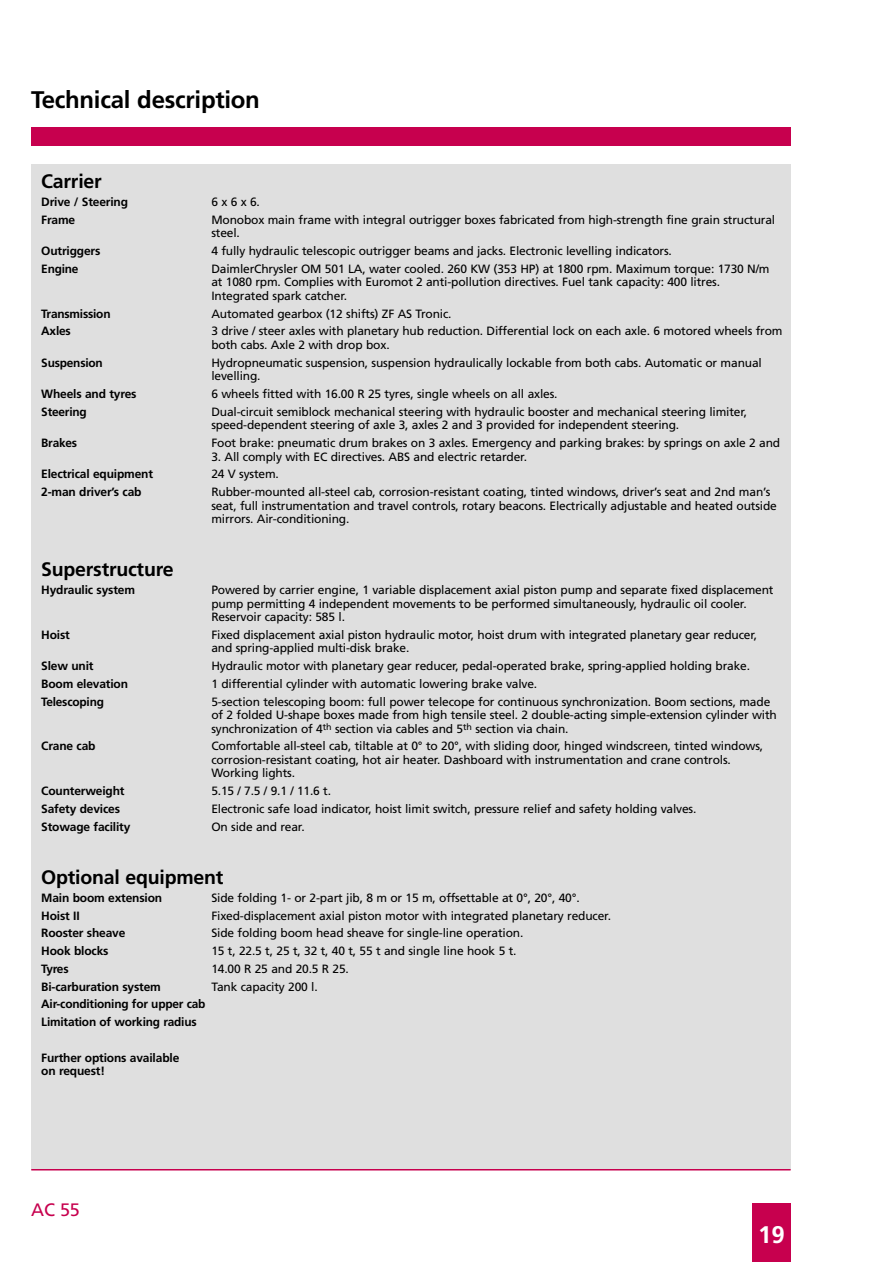
<style>
.page{position:relative;width:893px;height:1262px;background:#fff}
.page>*{position:absolute;margin:0;border:0;box-sizing:border-box;transform-origin:0 0}
.t1{font:700 24px "Frutiger";letter-spacing:-.01em;color:#000}
.t2{font:700 24px "Frutiger";color:#fff}
.t3{font:700 19.5px "Frutiger";letter-spacing:-.01em;color:#000}
.t4{font:18px "Frutiger";color:#c7004e}
.t5{font:12px/13.5px "Frutiger";letter-spacing:-.015em;color:#000}
.t6{font:700 12px/17.7px "Frutiger";letter-spacing:-.015em;color:#000}
</style>
<div class="page">
<div style="left:752px;top:1203px;width:38px;height:59px;background:#c7004e"></div>
<div style="left:31px;top:164px;width:759px;height:1005px;background:#dfdfdf"></div>
<div style="left:31px;top:128px;width:759px;height:18px;background:#c7004e"></div>
<hr style="left:31px;top:1169px;width:759px;height:1px;background:#c7004e">
<h1 class="t1" style="left:31px;top:90px;width:230px">Technical description</h1>
<h2 class="t3" style="left:41px;top:174px;width:62px">Carrier</h2>
<p class="t6" style="left:41px;top:194px;width:88px">Drive / Steering</p>
<p class="t5" style="left:211px;top:196px;width:50px">6 x 6 x 6.</p>
<p class="t6" style="left:41px;top:212px;width:36px">Frame</p>
<p class="t5" style="left:211px;top:214px;width:565px">Monobox main frame with integral outrigger boxes fabricated from high-strength fine grain structural steel.</p>
<p class="t6" style="left:41px;top:243px;width:61px">Outriggers</p>
<p class="t5" style="left:211px;top:245px;width:462px">4 fully hydraulic telescopic outrigger beams and jacks. Electronic levelling indicators.</p>
<p class="t6" style="left:41px;top:261px;width:39px">Engine</p>
<p class="t5" style="left:211px;top:263px;width:559px">DaimlerChrysler OM 501 LA, water cooled. 260 KW (353 HP) at 1800 rpm. Maximum torque: 1730 N/m at 1080 rpm. Complies with Euromot 2 anti-pollution directives. Fuel tank capacity: 400 litres.<br>Integrated spark catcher.</p>
<p class="t6" style="left:41px;top:305px;width:71px">Transmission</p>
<p class="t5" style="left:211px;top:308px;width:242px">Automated gearbox (12 shifts) ZF AS Tronic.</p>
<p class="t6" style="left:41px;top:323px;width:31px">Axles</p>
<p class="t5" style="left:211px;top:325px;width:572px">3 drive / steer axles with planetary hub reduction. Differential lock on each axle. 6 motored wheels from both cabs. Axle 2 with drop box.</p>
<p class="t6" style="left:41px;top:355px;width:63px">Suspension</p>
<p class="t5" style="left:211px;top:357px;width:552px">Hydropneumatic suspension, suspension hydraulically lockable from both cabs. Automatic or manual levelling.</p>
<p class="t6" style="left:41px;top:386px;width:97px">Wheels and tyres</p>
<p class="t5" style="left:211px;top:388px;width:347px">6 wheels fitted with 16.00 R 25 tyres, single wheels on all axles.</p>
<p class="t6" style="left:41px;top:404px;width:47px">Steering</p>
<p class="t5" style="left:211px;top:406px;width:537px">Dual-circuit semiblock mechanical steering with hydraulic booster and mechanical steering limiter, speed-dependent steering of axle 3, axles 2 and 3 provided for independent steering.</p>
<p class="t6" style="left:41px;top:435px;width:37px">Brakes</p>
<p class="t5" style="left:211px;top:437px;width:570px">Foot brake: pneumatic drum brakes on 3 axles. Emergency and parking brakes: by springs on axle 2 and</p>
<p class="t5" style="left:211px;top:450px;width:317px">3. All comply with EC directives. ABS and electric retarder.</p>
<p class="t6" style="left:41px;top:466px;width:113px">Electrical equipment</p>
<p class="t5" style="left:211px;top:468px;width:69px">24 V system.</p>
<p class="t6" style="left:41px;top:484px;width:102px">2-man driver’s cab</p>
<p class="t5" style="left:211px;top:486px;width:567px">Rubber-mounted all-steel cab, corrosion-resistant coating, tinted windows, driver’s seat and 2nd man’s seat, full instrumentation and travel controls, rotary beacons. Electrically adjustable and heated outside mirrors. Air-conditioning.</p>
<h2 class="t3" style="left:41px;top:561px;width:134px">Superstructure</h2>
<p class="t6" style="left:41px;top:582px;width:95px">Hydraulic system</p>
<p class="t5" style="left:211px;top:584px;width:563px">Powered by carrier engine, 1 variable displacement axial piston pump and separate fixed displacement pump permitting 4 independent movements to be performed simultaneously, hydraulic oil cooler.<br>Reservoir capacity: 585 l.</p>
<p class="t6" style="left:41px;top:627px;width:30px">Hoist</p>
<p class="t5" style="left:211px;top:629px;width:547px">Fixed displacement axial piston hydraulic motor, hoist drum with integrated planetary gear reducer, and spring-applied multi-disk brake.</p>
<p class="t6" style="left:41px;top:658px;width:54px">Slew unit</p>
<p class="t5" style="left:211px;top:660px;width:540px">Hydraulic motor with planetary gear reducer, pedal-operated brake, spring-applied holding brake.</p>
<p class="t6" style="left:41px;top:676px;width:88px">Boom elevation</p>
<p class="t5" style="left:211px;top:678px;width:327px">1 differential cylinder with automatic lowering brake valve.</p>
<p class="t6" style="left:41px;top:693px;width:64px">Telescoping</p>
<p class="t5" style="left:211px;top:695px;width:567px">5-section telescoping boom: full power telecope for continuous synchronization. Boom sections, made of 2 folded U-shape boxes made from high tensile steel. 2 double-acting simple-extension cylinder with synchronization of 4<sup>th</sup> section via cables and 5<sup>th</sup> section via chain.</p>
<p class="t6" style="left:41px;top:738px;width:56px">Crane cab</p>
<p class="t5" style="left:211px;top:740px;width:553px">Comfortable all-steel cab, tiltable at 0° to 20°, with sliding door, hinged windscreen, tinted windows, corrosion-resistant coating, hot air heater. Dashboard with instrumentation and crane controls.<br>Working lights.</p>
<p class="t6" style="left:41px;top:783px;width:85px">Counterweight</p>
<p class="t5" style="left:211px;top:785px;width:121px">5.15 / 7.5 / 9.1 / 11.6 t.</p>
<p class="t6" style="left:41px;top:801px;width:80px">Safety devices</p>
<p class="t5" style="left:211px;top:803px;width:486px">Electronic safe load indicator, hoist limit switch, pressure relief and safety holding valves.</p>
<p class="t6" style="left:41px;top:818px;width:91px">Stowage facility</p>
<p class="t5" style="left:211px;top:820px;width:95px">On side and rear.</p>
<h2 class="t3" style="left:41px;top:869px;width:184px">Optional equipment</h2>
<p class="t6" style="left:41px;top:889px;width:122px">Main boom extension</p>
<p class="t5" style="left:211px;top:891px;width:370px">Side folding 1- or 2-part jib, 8 m or 15 m, offsettable at 0°, 20°, 40°.</p>
<p class="t6" style="left:41px;top:907px;width:40px">Hoist II</p>
<p class="t5" style="left:211px;top:909px;width:401px">Fixed-displacement axial piston motor with integrated planetary reducer.</p>
<p class="t6" style="left:41px;top:925px;width:86px">Rooster sheave</p>
<p class="t5" style="left:211px;top:927px;width:313px">Side folding boom head sheave for single-line operation.</p>
<p class="t6" style="left:41px;top:943px;width:69px">Hook blocks</p>
<p class="t5" style="left:211px;top:945px;width:306px">15 t, 22.5 t, 25 t, 32 t, 40 t, 55 t and single line hook 5 t.</p>
<p class="t6" style="left:41px;top:960px;width:29px">Tyres</p>
<p class="t5" style="left:211px;top:962px;width:139px">14.00 R 25 and 20.5 R 25.</p>
<p class="t6" style="left:41px;top:978px;width:121px">Bi-carburation system</p>
<p class="t5" style="left:211px;top:980px;width:108px">Tank capacity 200 l.</p>
<p class="t6" style="left:41px;top:996px;width:166px">Air-conditioning for upper cab<br>Limitation of working radius</p>
<p class="t6" style="left:41px;top:1051px;width:140px;line-height:13.5px">Further options available on request!</p>
<h3 class="t4" style="left:31px;top:1202px;width:50px">AC 55</h3>
<h1 class="t2" style="left:758px;top:1225px;width:28px">19</h1>
</div>
